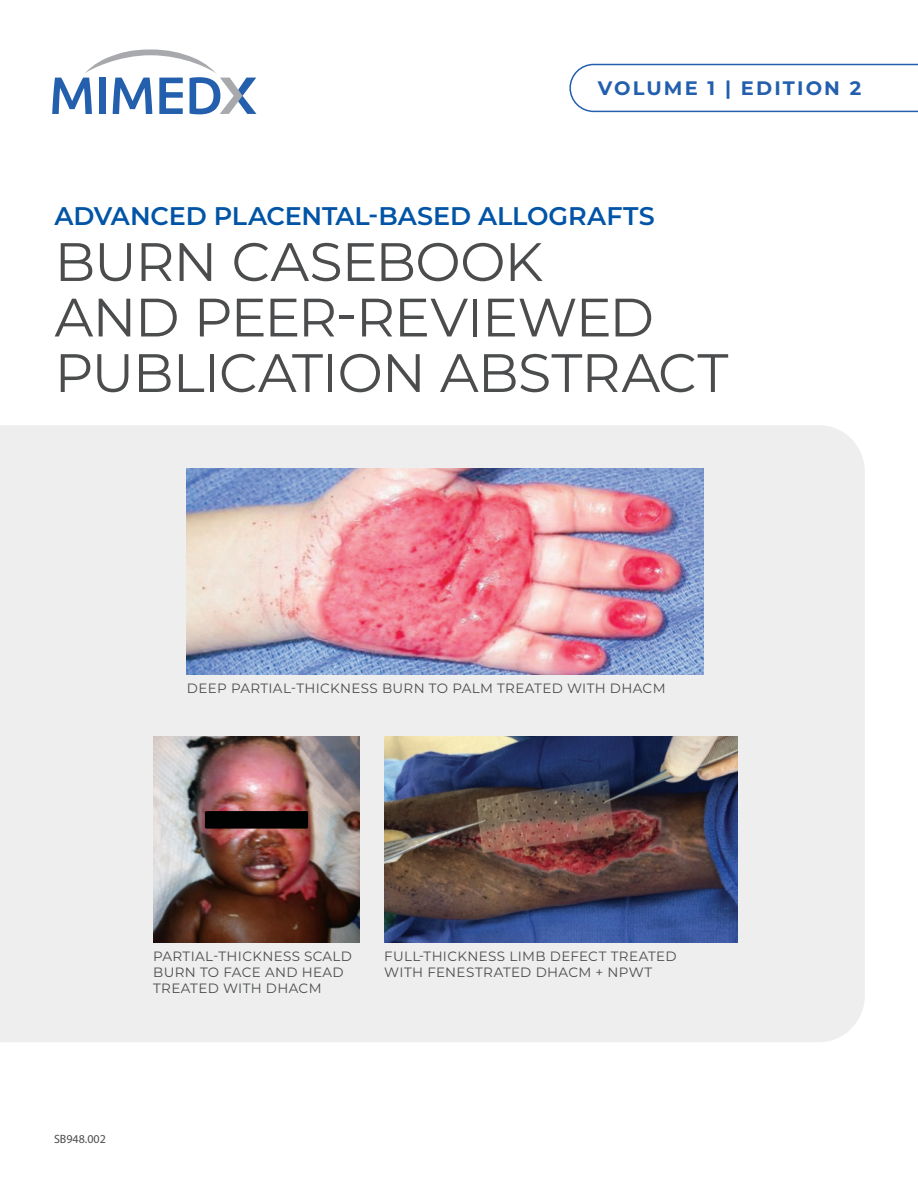
<style>
.page{position:relative;width:918px;height:1188px;background:#fff}
.page>*{position:absolute;margin:0;border:0;box-sizing:border-box;transform-origin:0 0}
.t1{font:54px/55.5px "Montserrat";letter-spacing:-.015em;color:#4b4c4d}
.t2{font:600 25.5px "Montserrat";letter-spacing:-.005em;color:#0154a6}
.t3{font:700 19.5px "Montserrat";letter-spacing:.11em;color:#235fad}
.t4{font:13.5px/16.2px "Montserrat";letter-spacing:.025em;color:#4b4c4d}
.t5{font:12px "Myriad Pro";color:#4b4c4d}
</style>
<div class="page">
<div style="left:0;top:425px;width:865px;height:617px;background:#eeeeef"></div>
<img style="left:153px;top:736px;width:206px;height:206px">
<img style="left:187px;top:468px;width:516px;height:206px">
<svg style="left:569px;top:64px;width:349px;height:48px"></svg>
<svg style="left:52px;top:49px;width:204px;height:65px"></svg>
<img style="left:385px;top:737px;width:353px;height:206px">
<h3 class="t3" style="left:598px;top:74px;width:265px">VOLUME 1 | EDITION 2</h3>
<h2 class="t2" style="left:55px;top:198px;width:602px">ADVANCED PLACENTAL-BASED ALLOGRAFTS</h2>
<h1 class="t1" style="left:55px;top:232px;width:675px">BURN CASEBOOK<br>AND PEER-REVIEWED<br>PUBLICATION ABSTRACT</h1>
<p class="t4" style="left:187px;top:680px;width:480px">DEEP PARTIAL-THICKNESS BURN TO PALM TREATED WITH DHACM</p>
<p class="t4" style="left:153px;top:948px;width:200px">PARTIAL-THICKNESS SCALD<br>BURN TO FACE AND HEAD<br>TREATED WITH DHACM</p>
<p class="t4" style="left:384px;top:948px;width:294px">FULL-THICKNESS LIMB DEFECT TREATED<br>WITH FENESTRATED DHACM + NPWT</p>
<p class="t5" style="left:54px;top:1132px;width:53px">SB948.002</p>
</div>
